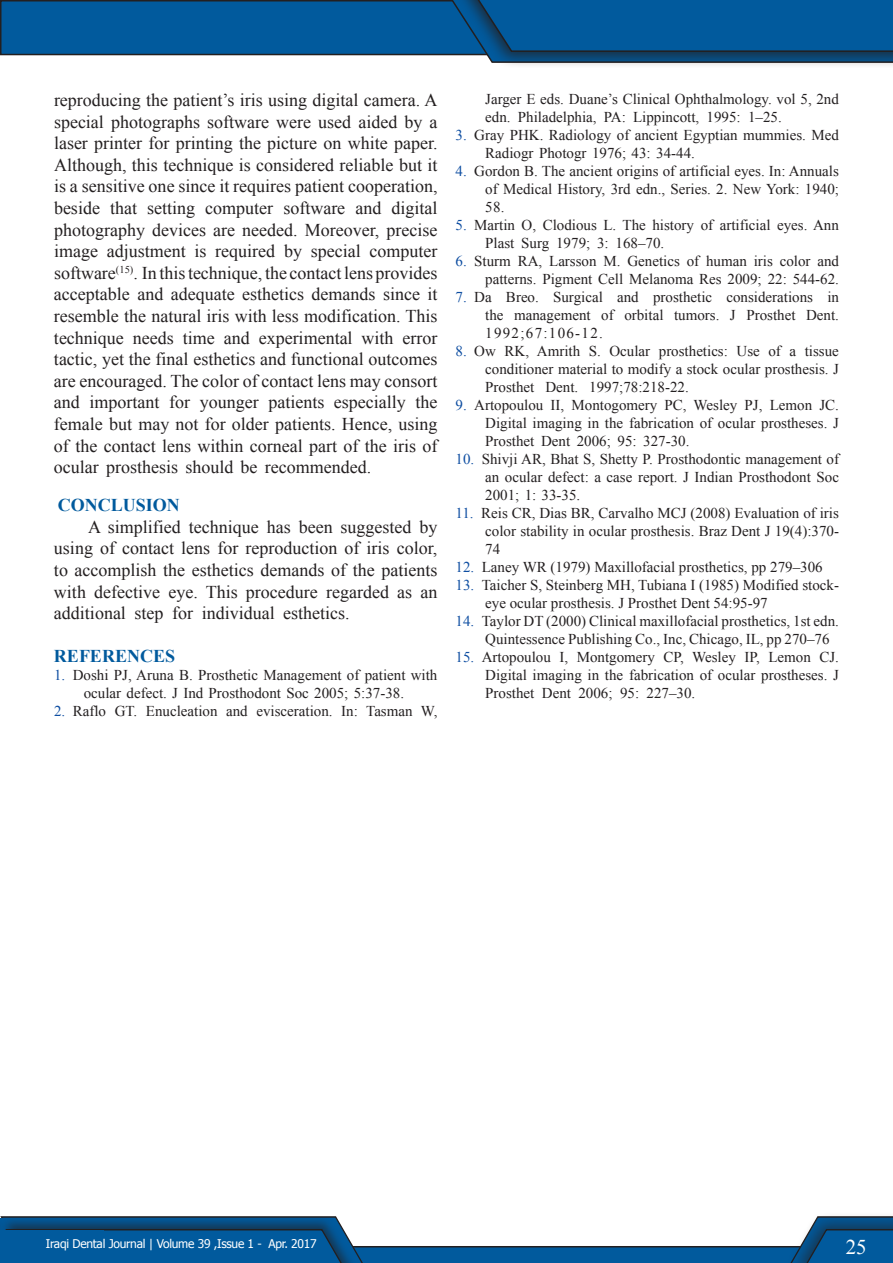
<style>
.page{position:relative;width:893px;height:1263px;background:#fff}
.page>*{position:absolute;margin:0;border:0;box-sizing:border-box;transform-origin:0 0}
.t1{font:21px "Times New Roman";color:#fff}
.t2{font:18px/21.6px "Times New Roman";color:#231f20;text-align:justify}
.t3{font:700 18px "Times New Roman";color:#015a9d}
.t4{font:15px/18px "Times New Roman";color:#231f20;text-align:justify}
.t5{font:12px "Tahoma";letter-spacing:-.02em;color:#fff}
.s1{color:#0d4da1}
</style>
<div class="page">
<div style="left:1px;top:1px;width:625px;height:54px;background:#015a9d"></div>
<div style="left:0;top:0;width:627px;height:55px;border:2px solid #231f20"></div>
<svg style="left:0;top:1216px;width:893px;height:47px"></svg>
<div style="left:450px;top:0;width:443px;height:68px;background:#f5f5f5"></div>
<svg style="left:445px;top:0;width:448px;height:63px;background:#085590"></svg>
<div style="left:0;top:1231px;width:103px;height:32px;background:#015a9d"></div>
<p class="t2" style="left:54px;top:89px;width:385px">reproducing the patient’s iris using digital camera. A special photographs software were used aided by a laser printer for printing the picture on white paper.<br>Although, this technique is considered reliable but it is a sensitive one since it requires patient cooperation, beside that setting computer software and digital photography devices are needed. Moreover, precise image adjustment is required by special computer software<sup>(15)</sup>. In this technique, the contact lens provides acceptable and adequate esthetics demands since it resemble the natural iris with less modification. This technique needs time and experimental with error tactic, yet the final esthetics and functional outcomes are encouraged. The color of contact lens may consort and important for younger patients especially the female but may not for older patients. Hence, using of the contact lens within corneal part of the iris of ocular prosthesis should be recommended.</p>
<p class="t3" style="left:58px;top:493px;width:124px">CONCLUSION</p>
<p class="t2" style="left:54px;top:516px;width:385px;text-indent:34px">A simplified technique has been suggested by using of contact lens for reproduction of iris color, to accomplish the esthetics demands of the patients with defective eye. This procedure regarded as an additional step for individual esthetics.</p>
<p class="t3" style="left:54px;top:644px;width:123px">REFERENCES</p>
<p class="t4" style="left:54px;top:666px;width:385px;text-align:center"><span class="s1">1.</span> Doshi PJ, Aruna B. Prosthetic Management of patient with ocular defect. J Ind Prosthodont Soc 2005; 5:37-38.</p>
<p class="t4" style="left:54px;top:702px;width:385px"><span class="s1">2.</span> Raflo GT. Enucleation and evisceration. In: Tasman W,</p>
<p class="t4" style="left:485px;top:90px;width:355px">Jarger E eds. Duane’s Clinical Ophthalmology. vol 5, 2nd edn. Philadelphia, PA: Lippincott, 1995: 1–25.</p>
<p class="t4" style="left:485px;top:126px;width:355px;text-indent:-30px"><span class="s1">3.</span> Gray PHK. Radiology of ancient Egyptian mummies. Med<br>Radiogr Photogr 1976; 43: 34-44.</p>
<p class="t4" style="left:485px;top:162px;width:355px;text-indent:-30px"><span class="s1">4.</span> Gordon B. The ancient origins of artificial eyes. In: Annuals of Medical History, 3rd edn., Series. 2. New York: 1940; 58.</p>
<p class="t4" style="left:485px;top:216px;width:355px;text-indent:-30px"><span class="s1">5.</span> Martin O, Clodious L. The history of artificial eyes. Ann<br>Plast Surg 1979; 3: 168–70.</p>
<p class="t4" style="left:455px;top:252px;width:385px;text-align:right"><span class="s1">6.</span> Sturm RA, Larsson M. Genetics of human iris color and patterns. Pigment Cell Melanoma Res 2009; 22: 544-62.</p>
<p class="t4" style="left:485px;top:288px;width:355px;text-indent:-30px"><span class="s1">7.</span> Da Breo. Surgical and prosthetic considerations in the management of orbital tumors. J Prosthet Dent.<br>1992;67:106-12.</p>
<p class="t4" style="left:485px;top:342px;width:355px;text-indent:-30px"><span class="s1">8.</span> Ow RK, Amrith S. Ocular prosthetics: Use of a tissue conditioner material to modify a stock ocular prosthesis. J Prosthet Dent. 1997;78:218-22.</p>
<p class="t4" style="left:485px;top:396px;width:355px;text-indent:-30px"><span class="s1">9.</span> Artopoulou II, Montogomery PC, Wesley PJ, Lemon JC.<br>Digital imaging in the fabrication of ocular prostheses. J Prosthet Dent 2006; 95: 327-30.</p>
<p class="t4" style="left:485px;top:450px;width:355px;text-indent:-30px"><span class="s1">10.</span> Shivji AR, Bhat S, Shetty P. Prosthodontic management of an ocular defect: a case report. J Indian Prosthodont Soc 2001; 1: 33-35.</p>
<p class="t4" style="left:485px;top:504px;width:355px;text-indent:-30px"><span class="s1">11.</span> Reis CR, Dias BR, Carvalho MCJ (2008) Evaluation of iris color stability in ocular prosthesis. Braz Dent J 19(4):370- 74</p>
<p class="t4" style="left:455px;top:558px;width:369px"><span class="s1">12.</span> Laney WR (1979) Maxillofacial prosthetics, pp 279–306</p>
<p class="t4" style="left:485px;top:576px;width:355px;text-indent:-30px"><span class="s1">13.</span> Taicher S, Steinberg MH, Tubiana I (1985) Modified stock&shy;eye ocular prosthesis. J Prosthet Dent 54:95-97</p>
<p class="t4" style="left:485px;top:612px;width:355px;text-indent:-30px"><span class="s1">14.</span> Taylor DT (2000) Clinical maxillofacial prosthetics, 1st edn.<br>Quintessence Publishing Co., Inc, Chicago, IL, pp 270–76</p>
<p class="t4" style="left:485px;top:648px;width:355px;text-indent:-30px"><span class="s1">15.</span> Artopoulou I, Montgomery CP, Wesley IP, Lemon CJ.<br>Digital imaging in the fabrication of ocular prostheses. J Prosthet Dent 2006; 95: 227–30.</p>
<p class="t5" style="left:46px;top:1235px;width:272px">Iraqi Dental Journal | Volume 39 ,Issue 1 - Apr. 2017</p>
<h1 class="t1" style="left:846px;top:1232px;width:22px">25</h1>
</div>
